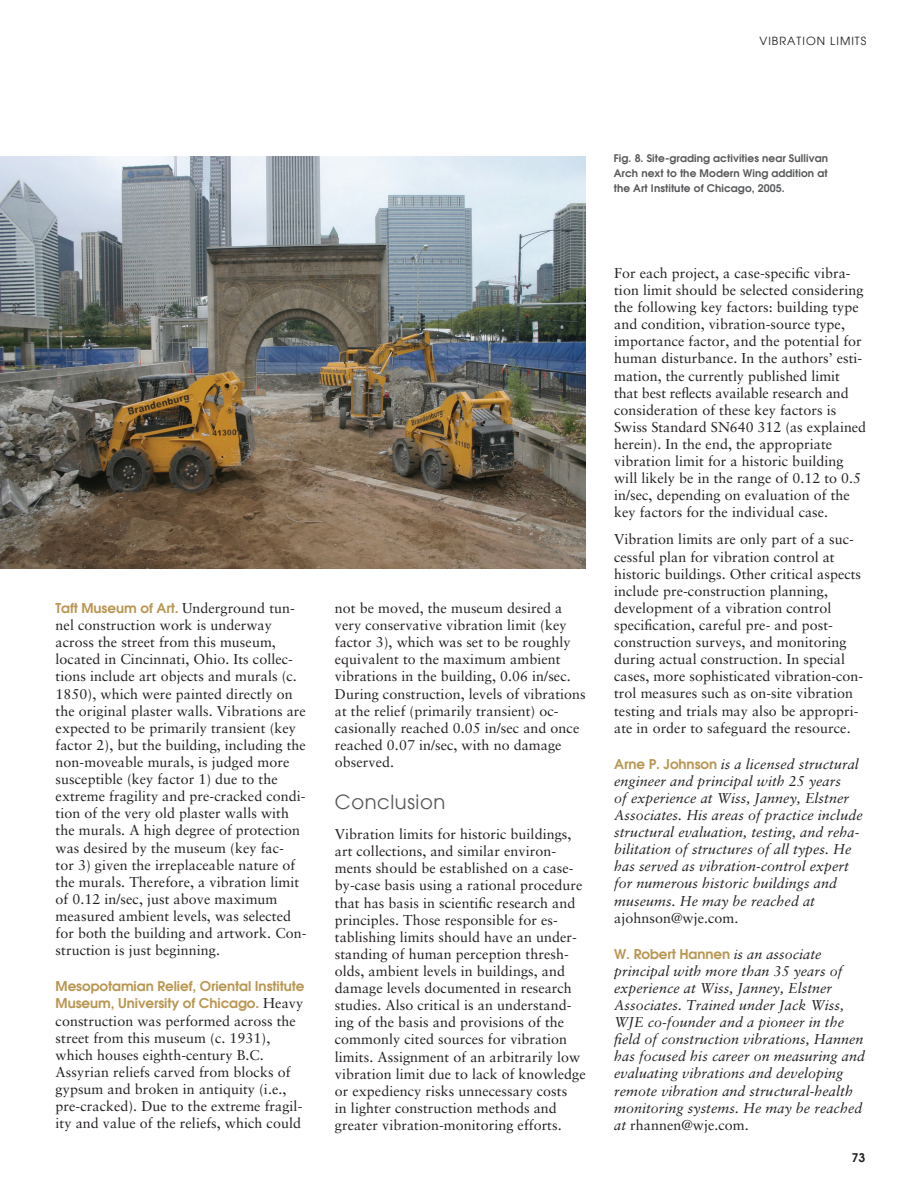
<style>
.page{position:relative;width:918px;height:1188px;background:#fff}
.page>*{position:absolute;margin:0;border:0;box-sizing:border-box;transform-origin:0 0}
.t1{font:19.5px "Avant Garde";letter-spacing:.03em;color:#57585a}
.t2{font:14.25px/17.1px "Sabon";letter-spacing:.005em;color:#231f20}
.t3{font:italic 14.25px/17.1px "Sabon";letter-spacing:.005em;color:#231f20}
.t4{font:600 13.5px/17.1px "Avant Garde";letter-spacing:-.005em;color:#b99652}
.t5{font:600 12px "Avant Garde";color:#231f20}
.t6{font:11.25px "Avant Garde";letter-spacing:.09em;color:#231f20}
.t7{font:600 10.5px/15px "Avant Garde";letter-spacing:.01em;color:#57585a;text-align:justify}
.s1{font-family:"Sabon";font-weight:400;font-size:14.25px;color:#231f20}
.s2{font-family:"Avant Garde";font-weight:600;font-style:normal;font-size:13.5px;color:#b99652}
.s3{font-family:"Sabon";font-weight:400;font-style:italic;color:#231f20}
.s4{font-family:"Sabon";font-weight:400;font-style:italic;font-size:14.25px;color:#231f20}
.s5{font-style:normal}
</style>
<div class="page">
<img style="left:0;top:156px;width:585px;height:412px">
<p class="t6" style="left:759px;top:34px;width:108px">Vibration Limits</p>
<p class="t4" style="left:56px;top:599px;width:241px">Taft Museum of Art. <span class="s1">Underground tun-</span></p>
<p class="t2" style="left:56px;top:616px;width:252px">nel construction work is underway across the street from this museum, located in Cincinnati, Ohio. Its collec&shy;tions include art objects and murals (c.<br>1850), which were painted directly on the original plaster walls. Vibrations are expected to be primarily transient (key factor 2), but the building, including the non-moveable murals, is judged more susceptible (key factor 1) due to the extreme fragility and pre-cracked condi&shy;tion of the very old plaster walls with the murals. A high degree of protection was desired by the museum (key fac-<br>tor 3) given the irreplaceable nature of the murals. Therefore, a vibration limit of 0.12 in/sec, just above maximum measured ambient levels, was selected for both the building and artwork. Con&shy;struction is just beginning.</p>
<p class="t4" style="left:56px;top:977px;width:250px">Mesopotamian Relief, Oriental Institute<br>Museum, University of Chicago. <span class="s1">Heavy</span></p>
<p class="t2" style="left:56px;top:1011px;width:248px">construction was performed across the street from this museum (c. 1931), which houses eighth-century B.C.<br>Assyrian reliefs carved from blocks of gypsum and broken in antiquity (i.e., pre-cracked). Due to the extreme fragil&shy;ity and value of the reliefs, which could</p>
<p class="t7" style="left:613px;top:151px;width:216px">Fig. 8. Site-grading activities near Sullivan Arch next to the Modern Wing addition at the Art Institute of Chicago, 2005.</p>
<p class="t2" style="left:335px;top:599px;width:252px">not be moved, the museum desired a very conservative vibration limit (key factor 3), which was set to be roughly equivalent to the maximum ambient vibrations in the building, 0.06 in/sec.<br>During construction, levels of vibrations at the relief (primarily transient) oc&shy;casionally reached 0.05 in/sec and once reached 0.07 in/sec, with no damage observed.</p>
<h1 class="t1" style="left:335px;top:790px;width:112px">Conclusion</h1>
<p class="t2" style="left:335px;top:825px;width:252px">Vibration limits for historic buildings, art collections, and similar environ&shy;ments should be established on a case&shy;by-case basis using a rational procedure that has basis in scientific research and principles. Those responsible for es&shy;tablishing limits should have an under&shy;standing of human perception thresh&shy;olds, ambient levels in buildings, and damage levels documented in research studies. Also critical is an understand&shy;ing of the basis and provisions of the commonly cited sources for vibration limits. Assignment of an arbitrarily low vibration limit due to lack of knowledge or expediency risks unnecessary costs<br>in lighter construction methods and greater vibration-monitoring efforts.</p>
<p class="t2" style="left:614px;top:264px;width:253px">For each project, a case-specific vibra&shy;tion limit should be selected considering the following key factors: building type and condition, vibration-source type, importance factor, and the potential for human disturbance. In the authors’ esti&shy;mation, the currently published limit that best reflects available research and consideration of these key factors is Swiss Standard SN640 312 (as explained herein). In the end, the appropriate vibration limit for a historic building will likely be in the range of 0.12 to 0.5 in/sec, depending on evaluation of the key factors for the individual case.</p>
<p class="t2" style="left:614px;top:530px;width:251px">Vibration limits are only part of a suc&shy;cessful plan for vibration control at historic buildings. Other critical aspects include pre-construction planning, development of a vibration control specification, careful pre- and post&shy;construction surveys, and monitoring during actual construction. In special cases, more sophisticated vibration-con&shy;trol measures such as on-site vibration testing and trials may also be appropri&shy;ate in order to safeguard the resource.</p>
<p class="t3" style="left:614px;top:755px;width:250px"><span class="s2">Arne P. Johnson</span> is a licensed structural engineer and principal with 25 years<br>of experience at Wiss, Janney, Elstner Associates. His areas of practice include structural evaluation, testing, and reha&shy;bilitation of structures of all types. He has served as vibration-control expert for numerous historic buildings and museums. He may be reached at</p>
<p class="t2" style="left:614px;top:908px;width:126px">ajohnson@wje.com.</p>
<p class="t4" style="left:614px;top:944px;width:209px">W. Robert Hannen <span class="s3">i</span><span class="s4">s an associate</span></p>
<p class="t3" style="left:614px;top:962px;width:252px">principal with more than 35 years of experience at Wiss, Janney, Elstner Associates. Trained under Jack Wiss, WJE co-founder and a pioneer in the field of construction vibrations, Hannen has focused his career on measuring and evaluating vibrations and developing remote vibration and structural-health monitoring systems. He may be reached at <span class="s5">rhannen@wje.com.</span></p>
<p class="t5" style="left:851px;top:1149px;width:15px">73</p>
</div>
